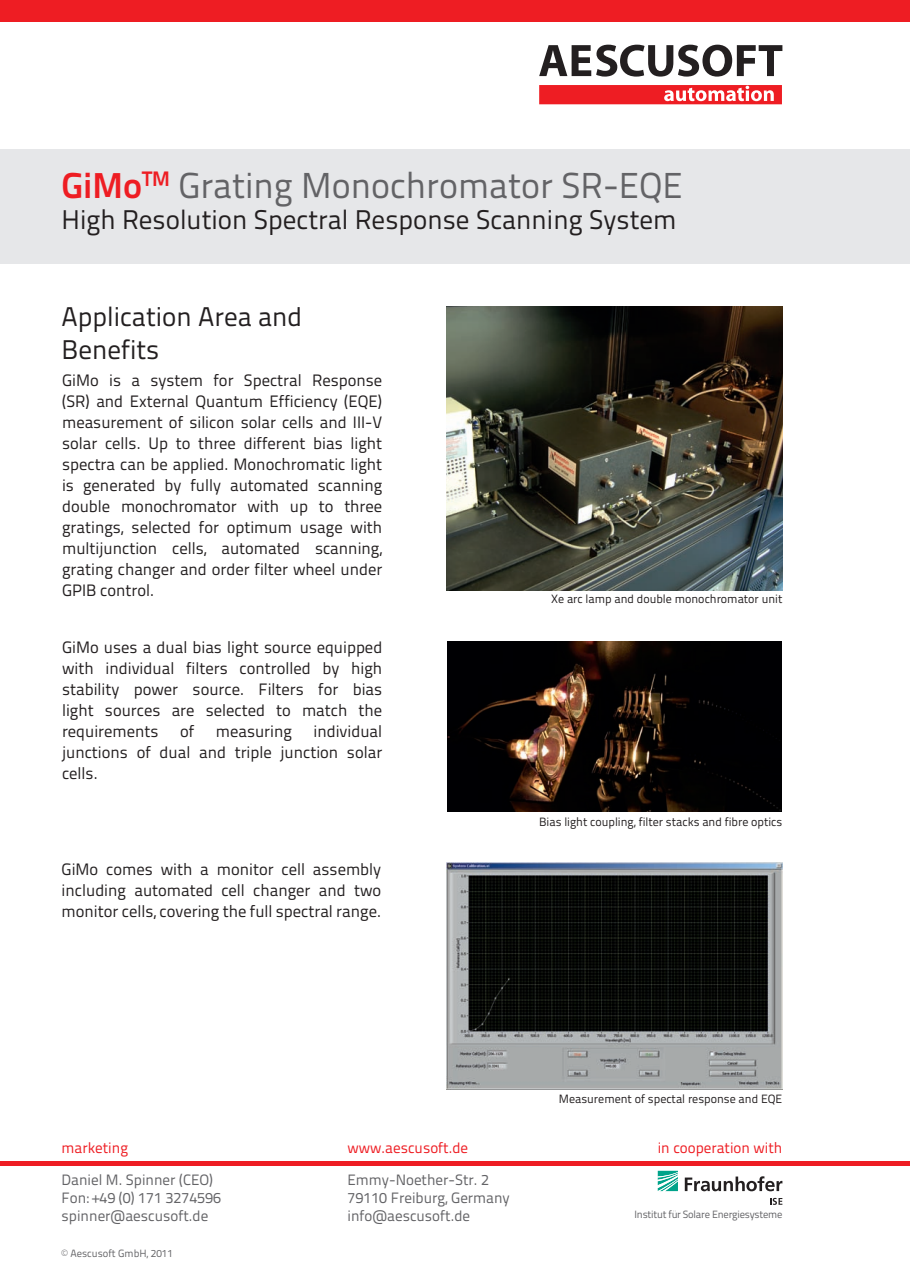
<style>
.page{position:relative;width:910px;height:1280px;background:#fff}
.page>*{position:absolute;margin:0;border:0;box-sizing:border-box;transform-origin:0 0}
.t1{font:36px "Titillium Text 15 L 400 wt";color:#636366}
.t2{font:27px/32.4px "Titillium Text 15 L 400 wt";color:#231f20}
.t3{font:16.5px/21px "Titillium Text 15 L 400 wt";color:#231f20;text-align:justify}
.t4{font:15px/18px "Titillium Text 15 L 400 wt";color:#636366}
.t5{font:15px "Titillium Text 15 L 400 wt";color:#ee1d23}
.t6{font:12px "Titillium Text 15 L 400 wt";color:#231f20}
.t7{font:10.5px "Titillium Text 15 L 400 wt";letter-spacing:-.02em;color:#636366}
.t8{font:10.5px "Titillium Text 15 L 400 wt";color:#636366}
.s1{font-family:"Titillium Text 15 L 800 wt";color:#ee1d23}
.s2{font-family:"Titillium Text 15 L 999 wt";font-size:12px}
</style>
<div class="page">
<div style="left:0;top:149px;width:910px;height:115px;background:#e6e7e9"></div>
<div style="left:539px;top:85px;width:243px;height:19px;background:#ee1d23"></div>
<svg style="left:539px;top:45px;width:243px;height:32px"></svg>
<svg style="left:664px;top:86px;width:110px;height:15px"></svg>
<div style="left:0;top:0;width:910px;height:21px;background:#ee1d23"></div>
<img style="left:447px;top:642px;width:335px;height:170px">
<img style="left:446px;top:306px;width:336px;height:284px">
<img style="left:446px;top:863px;width:336px;height:227px">
<hr style="left:0;top:1161px;width:910px;height:4px;background:#ee1d23">
<svg style="left:658px;top:1171px;width:20px;height:20px"></svg>
<svg style="left:685px;top:1176px;width:97px;height:15px"></svg>
<svg style="left:770px;top:1198px;width:12px;height:7px"></svg>
<h1 class="t1" style="left:62px;top:164px;width:623px"><span class="s1">GiMo</span><sup>TM</sup> Grating Monochromator SR-EQE</h1>
<h2 class="t2" style="left:62px;top:203px;width:616px">High Resolution Spectral Response Scanning System</h2>
<h2 class="t2" style="left:62px;top:301px;width:242px">Application Area and<br>Benefits</h2>
<p class="t3" style="left:62px;top:369px;width:322px">GiMo is a system for Spectral Response (SR) and External Quantum Efficiency (EQE) measurement of silicon solar cells and III-V solar cells. Up to three different bias light spectra can be applied. Monochromatic light is generated by fully automated scanning double monochromator with up to three gratings, selected for optimum usage with multijunction cells, automated scanning, grating changer and order filter wheel under GPIB control.</p>
<p class="t3" style="left:62px;top:637px;width:322px">GiMo uses a dual bias light source equipped with individual filters controlled by high stability power source. Filters for bias light sources are selected to match the requirements</p>
<p class="t3" style="left:180px;top:721px;width:16px">of</p>
<p class="t3" style="left:216px;top:721px;width:78px">measuring</p>
<p class="t3" style="left:62px;top:721px;width:322px;text-indent:251px">individual junctions of dual and triple junction solar cells.</p>
<p class="t3" style="left:62px;top:859px;width:321px">GiMo comes with a monitor cell assembly including automated cell changer and two monitor cells, covering the full spectral range.</p>
<p class="t6" style="left:551px;top:592px;width:233px">Xe arc lamp and double monochromator unit</p>
<p class="t6" style="left:539px;top:814px;width:245px">Bias light coupling, filter stacks and fibre optics</p>
<p class="t6" style="left:559px;top:1091px;width:225px">Measurement of spectal response and EQE</p>
<p class="t5" style="left:62px;top:1138px;width:68px">marketing</p>
<p class="t4" style="left:62px;top:1171px;width:161px">Daniel M. Spinner (CEO)<br>Fon: +49 (0) 171 3274596 spinner@aescusoft.de</p>
<p class="t8" style="left:62px;top:1246px;width:113px"><span class="s2">©</span> Aescusoft GmbH, 2011</p>
<p class="t5" style="left:347px;top:1138px;width:122px">www.aescusoft.de</p>
<p class="t5" style="left:658px;top:1138px;width:126px">in cooperation with</p>
<p class="t4" style="left:347px;top:1171px;width:164px">Emmy-Noether-Str. 2<br>79110 Freiburg, Germany info@aescusoft.de</p>
<p class="t7" style="left:635px;top:1208px;width:149px">Institut für Solare Energiesysteme</p>
</div>
